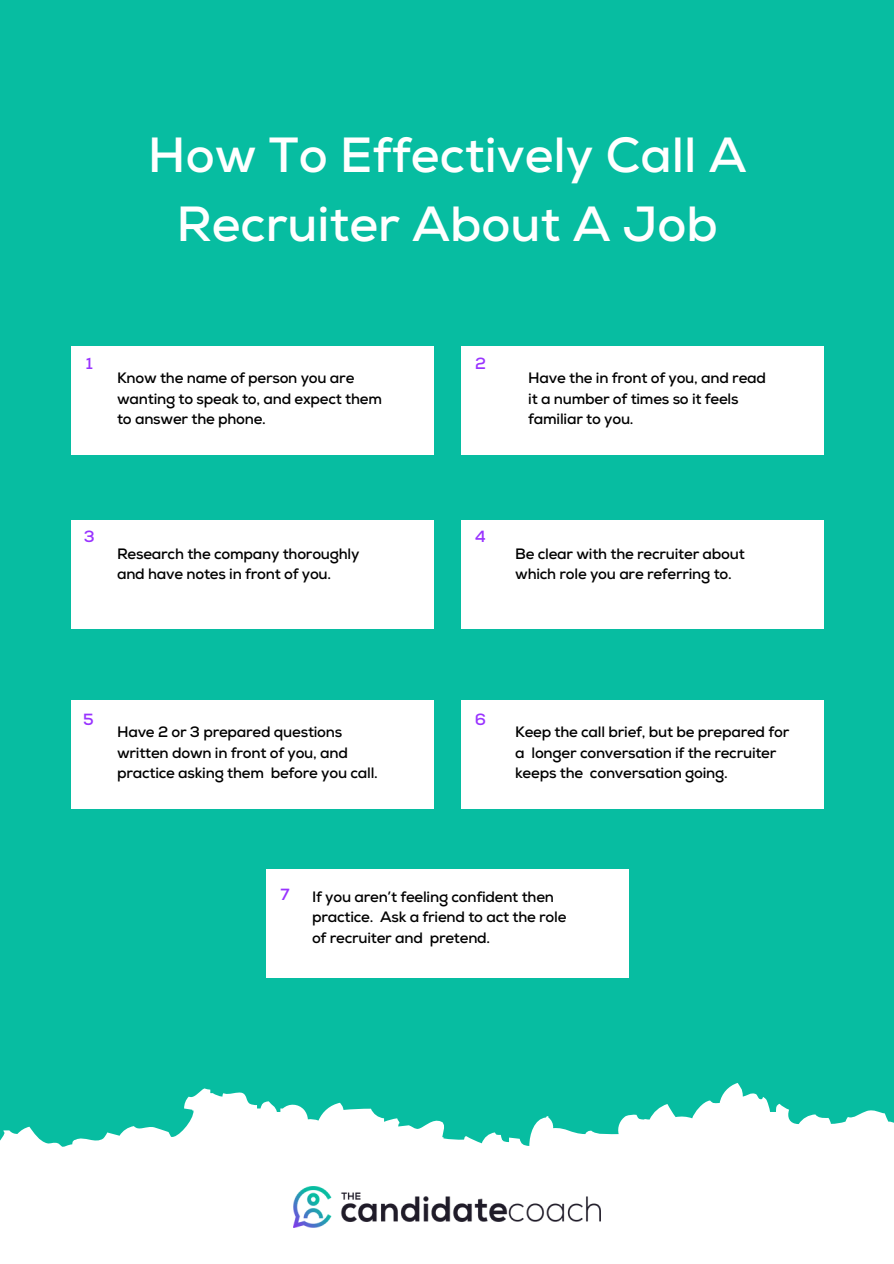
<style>
.page{position:relative;width:894px;height:1264px;background:#fff}
.page>*{position:absolute;margin:0;border:0;box-sizing:border-box;transform-origin:0 0}
.t1{font:700 49.2px/68.7px "Nexa";color:#fff;text-align:center}
.t2{font:700 16.2px "Nexa";color:#93f}
.t3{font:700 15px/20.2px "Nexa";letter-spacing:-.015em;color:#000}
</style>
<div class="page">
<div style="left:0;top:0;width:893px;height:1263px;background:#07bda1"></div>
<div style="left:71px;top:520px;width:362px;height:108px;background:#fff"></div>
<div style="left:71px;top:700px;width:362px;height:108px;background:#fff"></div>
<div style="left:266px;top:869px;width:362px;height:108px;background:#fff"></div>
<div style="left:71px;top:346px;width:362px;height:108px;background:#fff"></div>
<div style="left:461px;top:520px;width:362px;height:108px;background:#fff"></div>
<div style="left:461px;top:700px;width:362px;height:108px;background:#fff"></div>
<div style="left:461px;top:346px;width:362px;height:108px;background:#fff"></div>
<svg style="left:0;top:1083px;width:893px;height:180px;fill:#fff"></svg>
<img style="left:294px;top:1186px;width:306px;height:40px">
<p class="t1" style="left:148px;top:122px;width:600px">How To Effectively Call A<br>Recruiter About A Job</p>
<p class="t2" style="left:86px;top:354px;width:9px">1</p>
<p class="t3" style="left:117px;top:368px;width:266px">Know the name of person you are wanting to speak to, and expect them to answer the phone.</p>
<p class="t2" style="left:475px;top:354px;width:12px">2</p>
<p class="t3" style="left:528px;top:368px;width:239px">Have the in front of you, and read it a number of times so it feels familiar to you.</p>
<p class="t2" style="left:84px;top:526px;width:12px">3</p>
<p class="t2" style="left:475px;top:526px;width:12px">4</p>
<p class="t3" style="left:117px;top:544px;width:244px">Research the company thoroughly and have notes in front of you.</p>
<p class="t3" style="left:515px;top:544px;width:231px">Be clear with the recruiter about which role you are referring to.</p>
<p class="t2" style="left:83px;top:710px;width:12px">5</p>
<p class="t2" style="left:475px;top:710px;width:13px">6</p>
<p class="t3" style="left:117px;top:722px;width:262px">Have 2 or 3 prepared questions written down in front of you, and practice asking them before you call.</p>
<p class="t3" style="left:515px;top:722px;width:275px">Keep the call brief, but be prepared for a longer conversation if the recruiter keeps the conversation going.</p>
<p class="t2" style="left:280px;top:885px;width:11px">7</p>
<p class="t3" style="left:312px;top:887px;width:256px">If you aren’t feeling confident then practice. Ask a friend to act the role of recruiter and pretend.</p>
</div>
